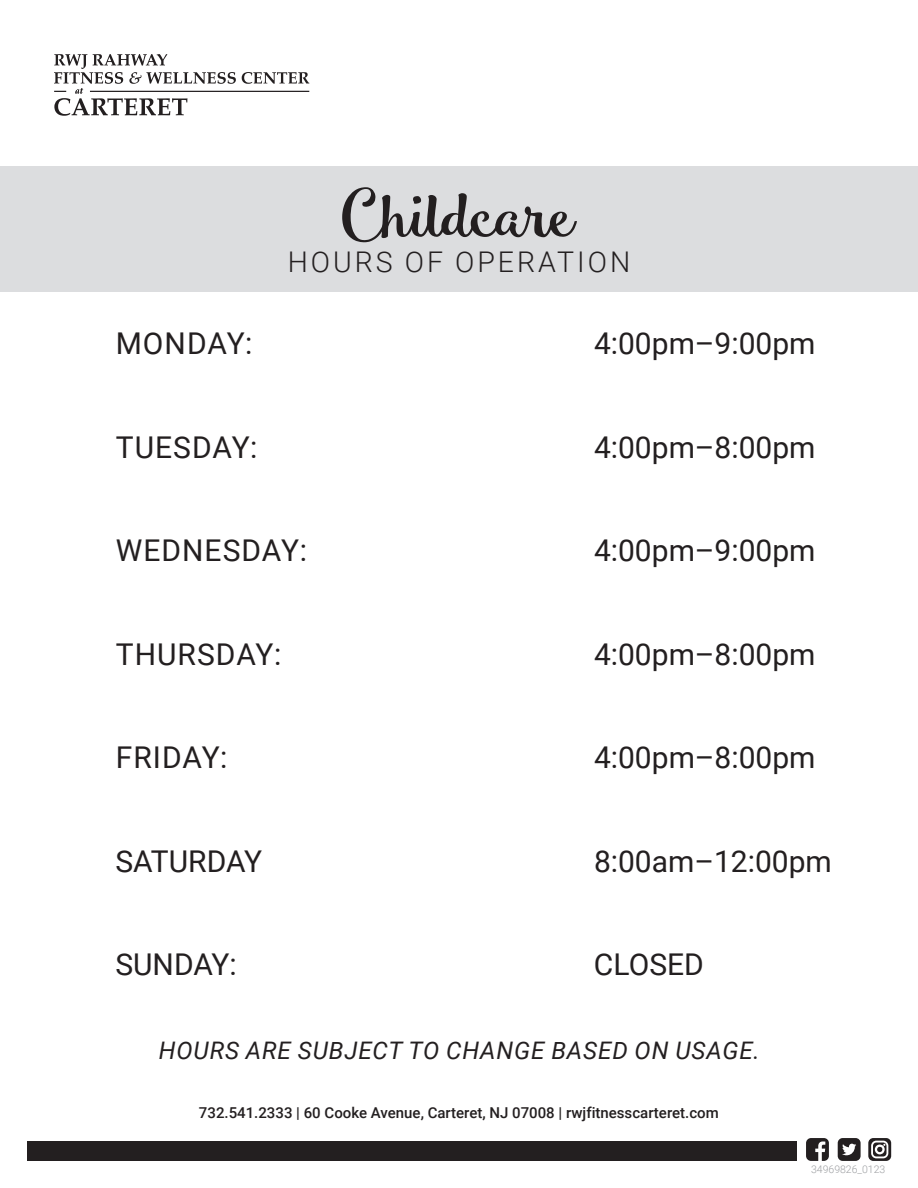
<style>
.page{position:relative;width:918px;height:1188px;background:#fff}
.page>*{position:absolute;margin:0;border:0;box-sizing:border-box;transform-origin:0 0}
.t1{font:63.45px "Smoothie Shoppe";letter-spacing:-.065em;color:#231f20;scale:1.11 1}
.t2{font:30px "Roboto";color:#231f20}
.t3{font:30px "Roboto";letter-spacing:.035em;color:#231f20}
.t4{font:300 28.5px "Roboto";letter-spacing:.105em;color:#231f20}
.t5{font:italic 24.15px "Roboto";letter-spacing:.035em;color:#231f20}
.t6{font:500 15px "Roboto";color:#231f20}
.t7{font:300 10.5px "Roboto";color:#9d9fa2}
</style>
<div class="page">
<div style="left:27px;top:1141px;width:770px;height:20px;background:#231f20"></div>
<svg style="left:868px;top:1138px;width:23px;height:23px"></svg>
<svg style="left:806px;top:1138px;width:23px;height:23px"></svg>
<svg style="left:838px;top:1138px;width:23px;height:23px"></svg>
<svg style="left:242px;top:72px;width:67px;height:12px"></svg>
<hr style="left:90px;top:91px;width:219px;height:1px;background:#231f20">
<svg style="left:54px;top:54px;width:182px;height:62px"></svg>
<div style="left:0;top:167px;width:918px;height:125px;background:#dcdddf"></div>
<p class="t1" style="left:341px;top:176px;width:214px">Childcare</p>
<p class="t4" style="left:288px;top:242px;width:344px">HOURS OF OPERATION</p>
<p class="t2" style="left:116px;top:322px;width:138px">MONDAY:</p>
<p class="t2" style="left:594px;top:322px;width:223px">4:00pm–9:00pm</p>
<p class="t3" style="left:116px;top:426px;width:143px">TUESDAY:</p>
<p class="t2" style="left:594px;top:426px;width:223px">4:00pm–8:00pm</p>
<p class="t3" style="left:116px;top:529px;width:193px">WEDNESDAY:</p>
<p class="t2" style="left:594px;top:529px;width:223px">4:00pm–9:00pm</p>
<p class="t3" style="left:116px;top:633px;width:167px">THURSDAY:</p>
<p class="t2" style="left:594px;top:633px;width:223px">4:00pm–8:00pm</p>
<p class="t2" style="left:116px;top:736px;width:113px">FRIDAY:</p>
<p class="t2" style="left:594px;top:736px;width:223px">4:00pm–8:00pm</p>
<p class="t2" style="left:115px;top:840px;width:148px">SATURDAY</p>
<p class="t2" style="left:594px;top:840px;width:239px">8:00am–12:00pm</p>
<p class="t2" style="left:115px;top:943px;width:123px">SUNDAY:</p>
<p class="t2" style="left:594px;top:943px;width:111px">CLOSED</p>
<p class="t5" style="left:159px;top:1034px;width:602px">HOURS ARE SUBJECT TO CHANGE BASED ON USAGE.</p>
<p class="t6" style="left:199px;top:1102px;width:521px">732.541.2333 | 60 Cooke Avenue, Carteret, NJ 07008 | rwjfitnesscarteret.com</p>
<p class="t7" style="left:811px;top:1162px;width:76px">34969826_0123</p>
</div>
